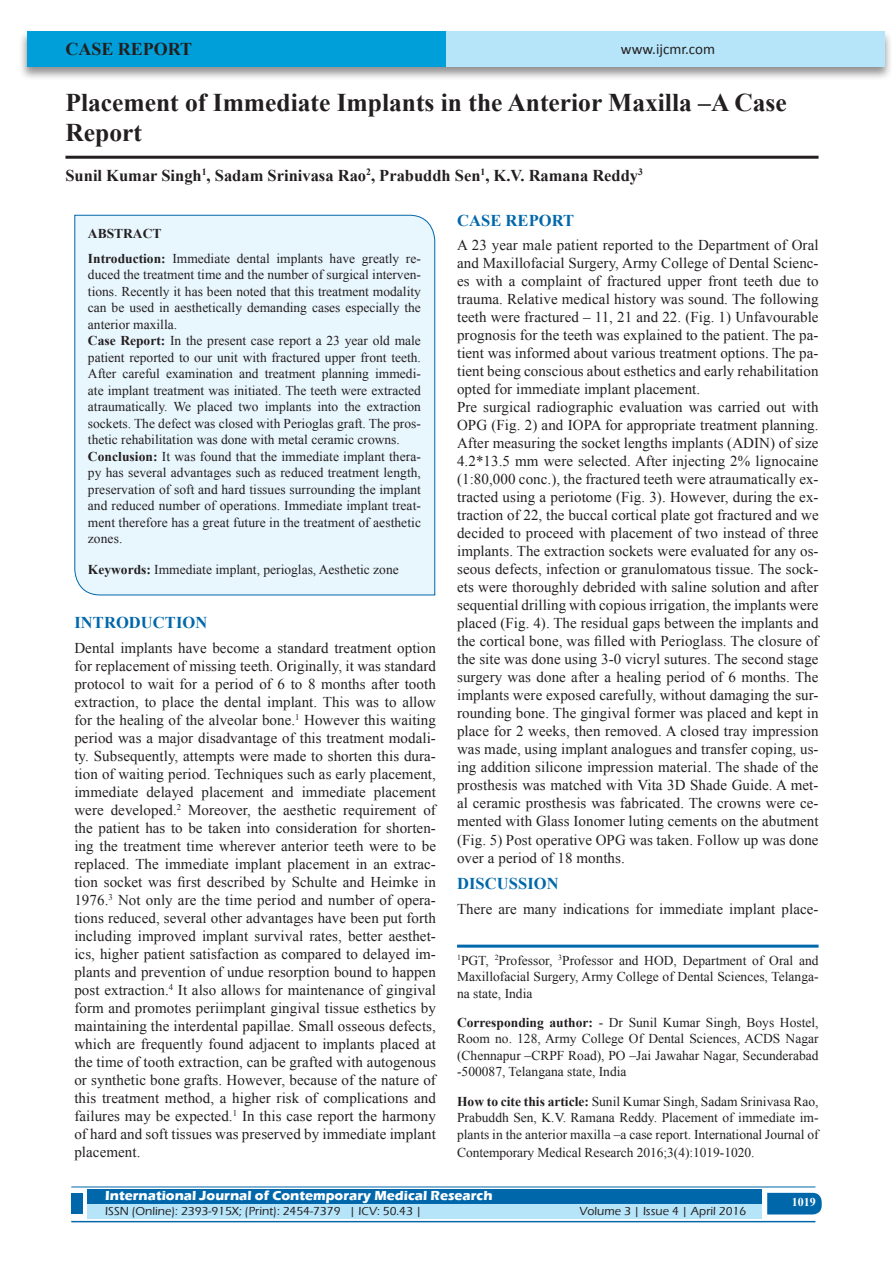
<style>
.page{position:relative;width:893px;height:1263px;background:#fff}
.page>*{position:absolute;margin:0;border:0;box-sizing:border-box;transform-origin:0 0}
.A_Title_New{font:700 25.5px/30px "Times New Roman";color:#231f20}
.AT_new{font:700 18px "Times New Roman";color:#231f20}
.AU-New{font:700 16.5px "Times New Roman";color:#231f20}
.t1{font:700 16.5px "Times New Roman";letter-spacing:.005em;color:#0067aa}
.TX_New{font:15px/18px "Times New Roman";letter-spacing:.005em;color:#231f20;text-align:justify}
.t2{font:15px "Calibri";color:#231f20}
.Corresponding{font:13.5px/16.5px "Times New Roman";color:#231f20}
.HTC_new{font:13.5px/16.5px "Times New Roman";letter-spacing:-.005em;color:#231f20;text-align:justify}
.Affi_New{font:13.5px/16.5px "Times New Roman";color:#231f20;text-align:justify}
.t3{font:700 13.5px "Eras ITC";color:#fff}
.t4{font:500 12px "Eras ITC";color:#231f20}
.t5{font:700 12px "Times New Roman";color:#fff}
.s1{font-weight:700}
</style>
<div class="page">
<div style="left:19px;top:29px;width:874px;height:52px;background:#231f20;opacity:.5"></div>
<div style="left:27px;top:31px;width:858px;height:35px;background:#b6e4f9"></div>
<div style="left:27px;top:31px;width:419px;height:35px;background:#009fda"></div>
<div style="left:87px;top:1189px;width:674px;height:15px;background:#0067aa"></div>
<div style="left:87px;top:1204px;width:674px;height:15px;background:#b6e4f9"></div>
<svg style="left:767px;top:1193px;width:55px;height:21px"></svg>
<hr style="left:71px;top:1186px;width:744px;height:1px;background:#0067aa">
<hr style="left:71px;top:1221px;width:744px;height:1px;background:#0067aa">
<div style="left:71px;top:1193px;width:12px;height:21px;background:#0067aa"></div>
<hr style="left:65px;top:156px;width:754px;height:3px;background:#231f20">
<div style="left:74px;top:214px;width:361px;height:382px;background:#e8f6fd"></div>
<hr style="left:457px;top:945px;width:362px;height:3px;background:#0067aa">
<p class="AT_new" style="left:65px;top:36px;width:128px">CASE REPORT</p>
<p class="t2" style="left:621px;top:40px;width:96px">www.ijcmr.com</p>
<p class="A_Title_New" style="left:65px;top:87px;width:723px">Placement of Immediate Implants in the Anterior Maxilla –A Case<br>Report</p>
<p class="AU-New" style="left:65px;top:164px;width:579px">Sunil Kumar Singh<sup>1</sup>, Sadam Srinivasa Rao<sup>2</sup>, Prabuddh Sen<sup>1</sup>, K.V. Ramana Reddy<sup>3</sup></p>
<p class="Corresponding" style="left:88px;top:220px;width:335px;line-height:25px"><span class="s1">ABSTRACT<br>Introduction:</span> Immediate dental implants have greatly re-</p>
<p class="Corresponding" style="left:88px;top:266px;width:335px">duced the treatment time and the number of surgical interven&shy;tions. Recently it has been noted that this treatment modality can be used in aesthetically demanding cases especially the anterior maxilla.<br><span class="s1">Case Report:</span> In the present case report a 23 year old male patient reported to our unit with fractured upper front teeth.<br>After careful examination and treatment planning immedi&shy;ate implant treatment was initiated. The teeth were extracted atraumatically. We placed two implants into the extraction sockets. The defect was closed with Perioglas graft. The pros&shy;thetic rehabilitation was done with metal ceramic crowns.<br><span class="s1">Conclusion:</span> It was found that the immediate implant thera&shy;py has several advantages such as reduced treatment length, preservation of soft and hard tissues surrounding the implant and reduced number of operations. Immediate implant treat&shy;ment therefore has a great future in the treatment of aesthetic zones.</p>
<p class="Corresponding" style="left:88px;top:561px;width:312px"><span class="s1">Keywords:</span> Immediate implant, perioglas, Aesthetic zone</p>
<h1 class="t1" style="left:74px;top:611px;width:134px">INTRODUCTION</h1>
<p class="TX_New" style="left:74px;top:638px;width:363px">Dental implants have become a standard treatment option for replacement of missing teeth. Originally, it was standard protocol to wait for a period of 6 to 8 months after tooth extraction, to place the dental implant. This was to allow for the healing of the alveolar bone.<sup>1</sup> However this waiting period was a major disadvantage of this treatment modali&shy;ty. Subsequently, attempts were made to shorten this dura&shy;tion of waiting period. Techniques such as early placement, immediate delayed placement and immediate placement were developed.<sup>2</sup> Moreover, the aesthetic requirement of the patient has to be taken into consideration for shorten&shy;ing the treatment time wherever anterior teeth were to be replaced. The immediate implant placement in an extrac&shy;tion socket was first described by Schulte and Heimke in 1976.<sup>3</sup> Not only are the time period and number of opera&shy;tions reduced, several other advantages have been put forth including improved implant survival rates, better aesthet&shy;ics, higher patient satisfaction as compared to delayed im&shy;plants and prevention of undue resorption bound to happen post extraction.<sup>4</sup> It also allows for maintenance of gingival form and promotes periimplant gingival tissue esthetics by maintaining the interdental papillae. Small osseous defects, which are frequently found adjacent to implants placed at the time of tooth extraction, can be grafted with autogenous or synthetic bone grafts. However, because of the nature of this treatment method, a higher risk of complications and failures may be expected.<sup>1</sup> In this case report the harmony of hard and soft tissues was preserved by immediate implant placement.</p>
<h1 class="t1" style="left:457px;top:209px;width:119px">CASE REPORT</h1>
<p class="TX_New" style="left:457px;top:236px;width:363px">A 23 year male patient reported to the Department of Oral and Maxillofacial Surgery, Army College of Dental Scienc&shy;es with a complaint of fractured upper front teeth due to trauma. Relative medical history was sound. The following teeth were fractured – 11, 21 and 22. (Fig. 1) Unfavourable prognosis for the teeth was explained to the patient. The pa&shy;tient was informed about various treatment options. The pa&shy;tient being conscious about esthetics and early rehabilitation opted for immediate implant placement.</p>
<p class="TX_New" style="left:457px;top:398px;width:363px">Pre surgical radiographic evaluation was carried out with OPG (Fig. 2) and IOPA for appropriate treatment planning.<br>After measuring the socket lengths implants (ADIN) of size 4.2*13.5 mm were selected. After injecting 2% lignocaine (1:80,000 conc.), the fractured teeth were atraumatically ex&shy;tracted using a periotome (Fig. 3). However, during the ex&shy;traction of 22, the buccal cortical plate got fractured and we decided to proceed with placement of two instead of three implants. The extraction sockets were evaluated for any os&shy;seous defects, infection or granulomatous tissue. The sock&shy;ets were thoroughly debrided with saline solution and after sequential drilling with copious irrigation, the implants were placed (Fig. 4). The residual gaps between the implants and the cortical bone, was filled with Perioglass. The closure of the site was done using 3-0 vicryl sutures. The second stage surgery was done after a healing period of 6 months. The implants were exposed carefully, without damaging the sur&shy;rounding bone. The gingival former was placed and kept in place for 2 weeks, then removed. A closed tray impression was made, using implant analogues and transfer coping, us&shy;ing addition silicone impression material. The shade of the prosthesis was matched with Vita 3D Shade Guide. A met&shy;al ceramic prosthesis was fabricated. The crowns were ce&shy;mented with Glass Ionomer luting cements on the abutment (Fig. 5) Post operative OPG was taken. Follow up was done over a period of 18 months.</p>
<h1 class="t1" style="left:457px;top:872px;width:103px">DISCUSSION</h1>
<p class="TX_New" style="left:457px;top:899px;width:363px">There are many indications for immediate implant place-</p>
<p class="Affi_New" style="left:457px;top:952px;width:363px"><sup>1</sup>PGT, <sup>2</sup>Professor, <sup>3</sup>Professor and HOD, Department of Oral and Maxillofacial Surgery, Army College of Dental Sciences, Telanga&shy;na state, India</p>
<p class="Corresponding" style="left:457px;top:1014px;width:363px;text-align:justify"><span class="s1">Corresponding author:</span> - Dr Sunil Kumar Singh, Boys Hostel, Room no. 128, Army College Of Dental Sciences, ACDS Nagar (Chennapur –CRPF Road), PO –Jai Jawahar Nagar, Secunderabad -500087, Telangana state, India</p>
<p class="HTC_new" style="left:457px;top:1093px;width:363px"><span class="s1">How to cite this article:</span> Sunil Kumar Singh, Sadam Srinivasa Rao, Prabuddh Sen, K.V. Ramana Reddy. Placement of immediate im&shy;plants in the anterior maxilla –a case report. International Journal of</p>
<p class="HTC_new" style="left:457px;top:1144px;width:299px">Contemporary Medical Research 2016;3(4):1019-1020.</p>
<p class="t3" style="left:105px;top:1188px;width:389px">International Journal of Contemporary Medical Research</p>
<p class="t4" style="left:105px;top:1204px;width:318px">ISSN (Online): 2393-915X; (Print): 2454-7379 | ICV: 50.43 |</p>
<p class="t4" style="left:579px;top:1204px;width:168px">Volume 3 | Issue 4 | April 2016</p>
<h4 class="t5" style="left:792px;top:1194px;width:25px">1019</h4>
</div>
